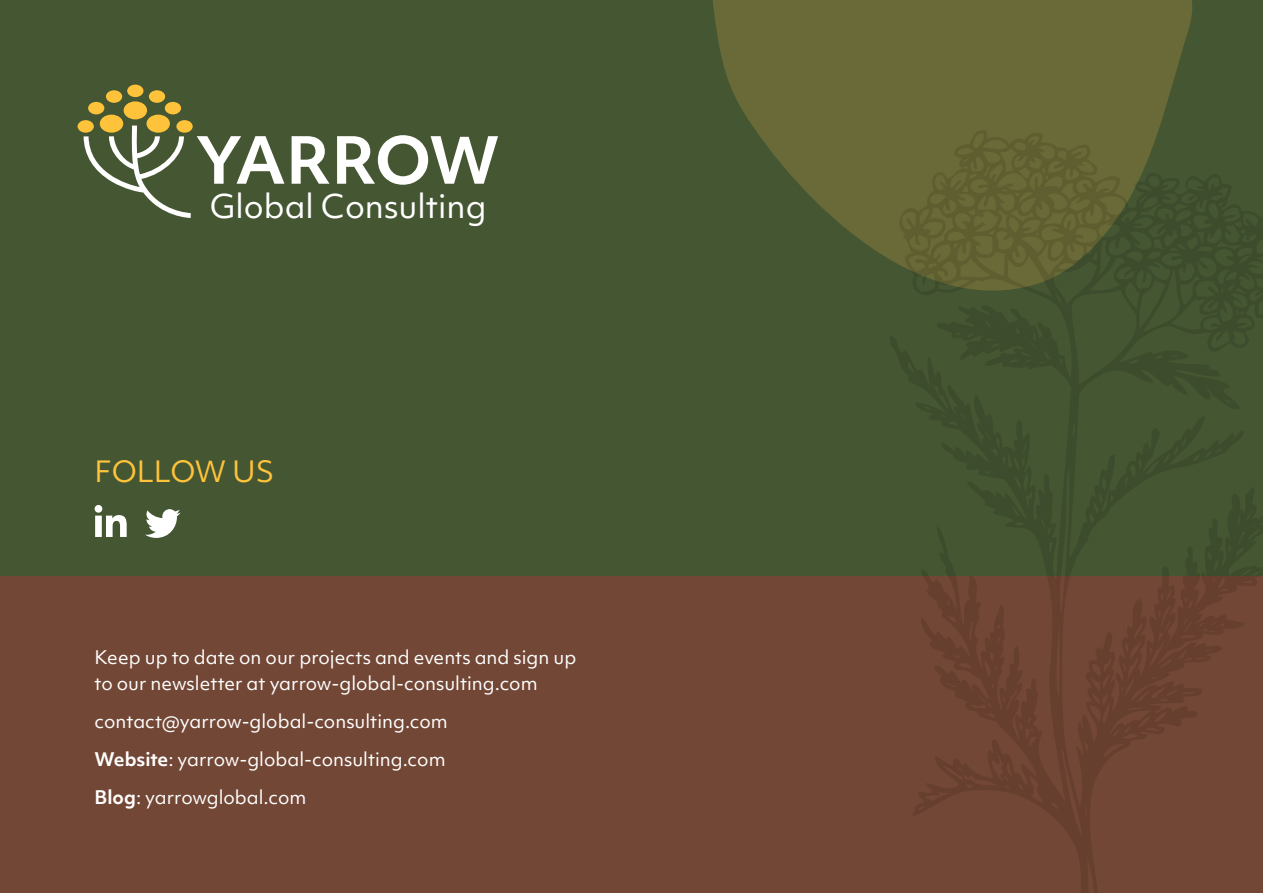
<style>
.page{position:relative;width:1263px;height:893px;background:#455632}
.page>*{position:absolute;margin:0;border:0;box-sizing:border-box;transform-origin:0 0}
.t1{font:700 62.55px "Objektiv Mk 1";letter-spacing:-.035em;color:#fff}
.t2{font:31.35px "Objektiv Mk 1";color:#fff}
.t3{font:28.2px "Objektiv Mk 1";color:#fec33b}
.Body_Copy{font:18px/25.5px "Objektiv Mk 1";color:#fff}
.s1{font-weight:700}
</style>
<div class="page">
<div style="left:0;top:577px;width:1263px;height:316px;background:#734736"></div>
<svg style="left:713px;top:0;width:479px;height:259px;fill:#696a37"></svg>
<svg style="left:890px;top:130px;width:373px;height:763px"></svg>
<svg style="left:95px;top:505px;width:32px;height:32px"></svg>
<svg style="left:145px;top:509px;width:36px;height:29px"></svg>
<div style="left:147px;top:115px;width:23px;height:18px;background:#fec33b;border-radius:50%"></div>
<div style="left:100px;top:115px;width:23px;height:18px;background:#fec33b;border-radius:50%"></div>
<div style="left:124px;top:101px;width:23px;height:18px;background:#fec33b;border-radius:50%"></div>
<div style="left:78px;top:120px;width:16px;height:13px;background:#fec33b;border-radius:50%"></div>
<div style="left:88px;top:102px;width:16px;height:12px;background:#fec33b;border-radius:50%"></div>
<div style="left:106px;top:90px;width:16px;height:13px;background:#fec33b;border-radius:50%"></div>
<div style="left:127px;top:85px;width:16px;height:12px;background:#fec33b;border-radius:50%"></div>
<div style="left:149px;top:90px;width:16px;height:13px;background:#fec33b;border-radius:50%"></div>
<div style="left:165px;top:102px;width:16px;height:12px;background:#fec33b;border-radius:50%"></div>
<div style="left:176px;top:120px;width:17px;height:13px;background:#fec33b;border-radius:50%"></div>
<svg style="left:84px;top:126px;width:107px;height:92px"></svg>
<p class="t1" style="left:196px;top:116px;width:305px">YARROW</p>
<p class="t2" style="left:210px;top:185px;width:278px">Global Consulting</p>
<p class="t3" style="left:95px;top:452px;width:182px">FOLLOW US</p>
<p class="Body_Copy" style="left:95px;top:644px;width:483px">Keep up to date on our projects and events and sign up to our newsletter at yarrow-global-consulting.com</p>
<p class="Body_Copy" style="left:95px;top:708px;width:355px">contact@yarrow-global-consulting.com</p>
<p class="Body_Copy" style="left:95px;top:746px;width:352px"><span class="s1">Website</span>: yarrow-global-consulting.com</p>
<p class="Body_Copy" style="left:95px;top:785px;width:213px"><span class="s1">Blog</span>: yarrowglobal.com</p>
</div>
